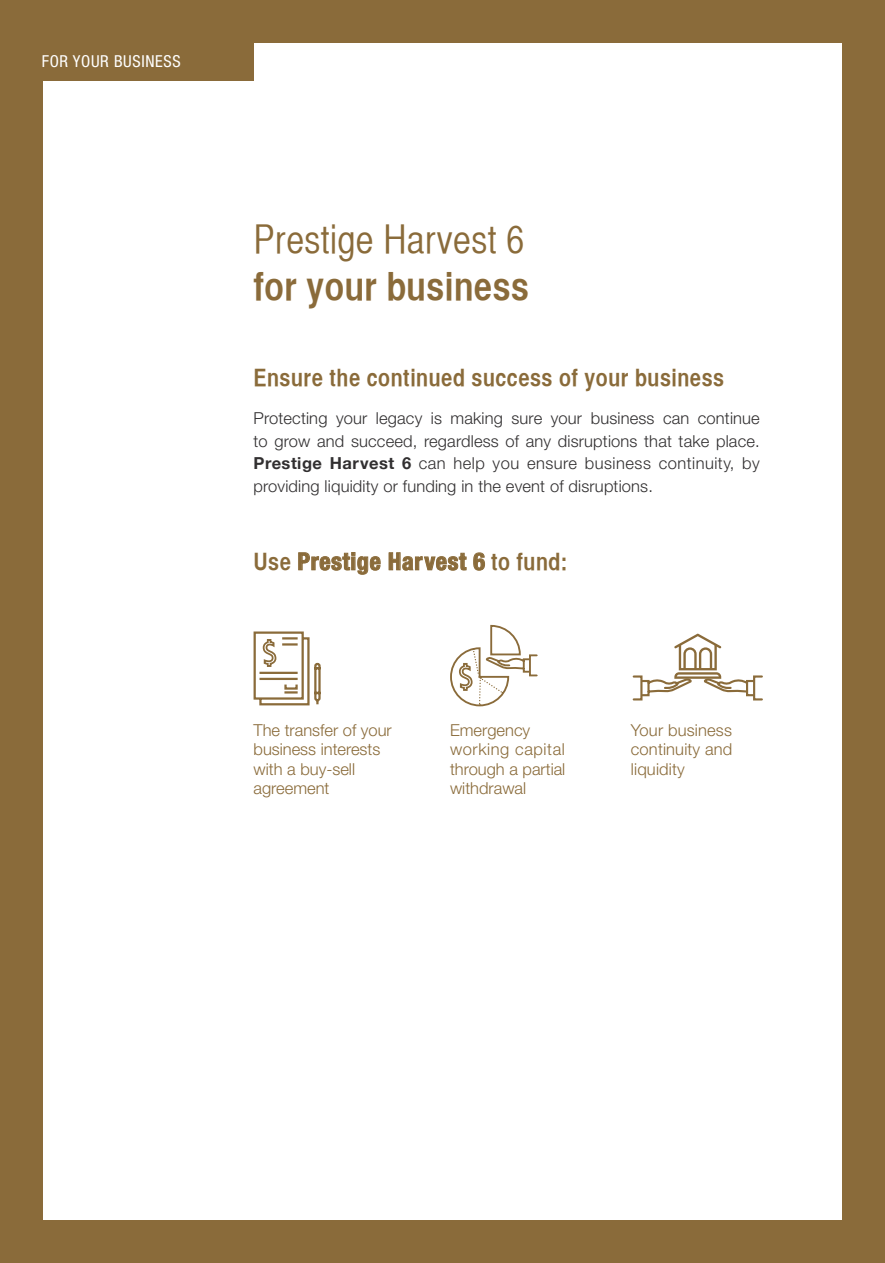
<style>
.page{position:relative;width:885px;height:1263px;background:#fff}
.page>*{position:absolute;margin:0;border:0;box-sizing:border-box;transform-origin:0 0}
.t1{font:39px/46.5px "Helvetica CY Plain";letter-spacing:.01em;color:#8a6b3a}
.t2{font:24px "Helvetica CY Bold";letter-spacing:.02em;color:#8a6b3a}
.t3{font:700 condensed 24px "Helvetica Neue LT Std";letter-spacing:.03em;color:#8a6b3a}
.t4{font:300 16.5px/22.5px "Helvetica Neue LT Std";letter-spacing:.01em;color:#312f30;text-align:justify}
.t5{font:300 16.5px/19.5px "Helvetica Neue LT Std";color:#8a6b3a}
.t6{font:condensed 16.5px "Helvetica Neue LT Std";letter-spacing:.04em;color:#fff}
.s1{font-family:"Helvetica CY Bold"}
.s2{font-family:"Helvetica Neue";font-weight:700}
.s3{font-family:"Helvetica CY Bold";font-weight:400;font-stretch:normal}
</style>
<div class="page">
<svg style="left:298px;top:552px;width:82px;height:23px"></svg>
<svg style="left:388px;top:552px;width:78px;height:19px"></svg>
<svg style="left:473px;top:552px;width:12px;height:19px"></svg>
<svg style="left:450px;top:624px;width:81px;height:83px"></svg>
<svg style="left:253px;top:631px;width:68px;height:75px"></svg>
<div style="left:0;top:0;width:884px;height:43px;background:#8a6b3a"></div>
<div style="left:0;top:1220px;width:884px;height:43px;background:#8a6b3a"></div>
<div style="left:0;top:0;width:43px;height:1263px;background:#8a6b3a"></div>
<div style="left:842px;top:0;width:42px;height:1263px;background:#8a6b3a"></div>
<div style="left:0;top:40px;width:253px;height:41px;background:#8a6b3a"></div>
<svg style="left:640px;top:634px;width:113px;height:63px"></svg>
<div style="left:753px;top:675px;width:9px;height:25px;border:2px solid #8a6b3a"></div>
<p class="t6" style="left:42px;top:52px;width:140px">FOR YOUR BUSINESS</p>
<p class="t1" style="left:253px;top:216px;width:277px">Prestige Harvest 6 <span class="s1">for your business</span></p>
<p class="t2" style="left:253px;top:363px;width:472px">Ensure the continued success of your business</p>
<p class="t4" style="left:253px;top:407px;width:507px">Protecting your legacy is making sure your business can continue to grow and succeed, regardless of any disruptions that take place.<br><span class="s2">Prestige Harvest 6</span> can help you ensure business continuity, by providing liquidity or funding in the event of disruptions.</p>
<p class="t3" style="left:253px;top:547px;width:315px"><span class="s3">Use</span> Prestige Harvest 6 <span class="s3">to fund:</span></p>
<p class="t5" style="left:253px;top:720px;width:140px">The transfer of your business interests with a buy-sell agreement</p>
<p class="t5" style="left:450px;top:720px;width:117px">Emergency working capital through a partial withdrawal</p>
<p class="t5" style="left:630px;top:720px;width:103px;text-align:justify">Your business continuity and liquidity</p>
</div>
